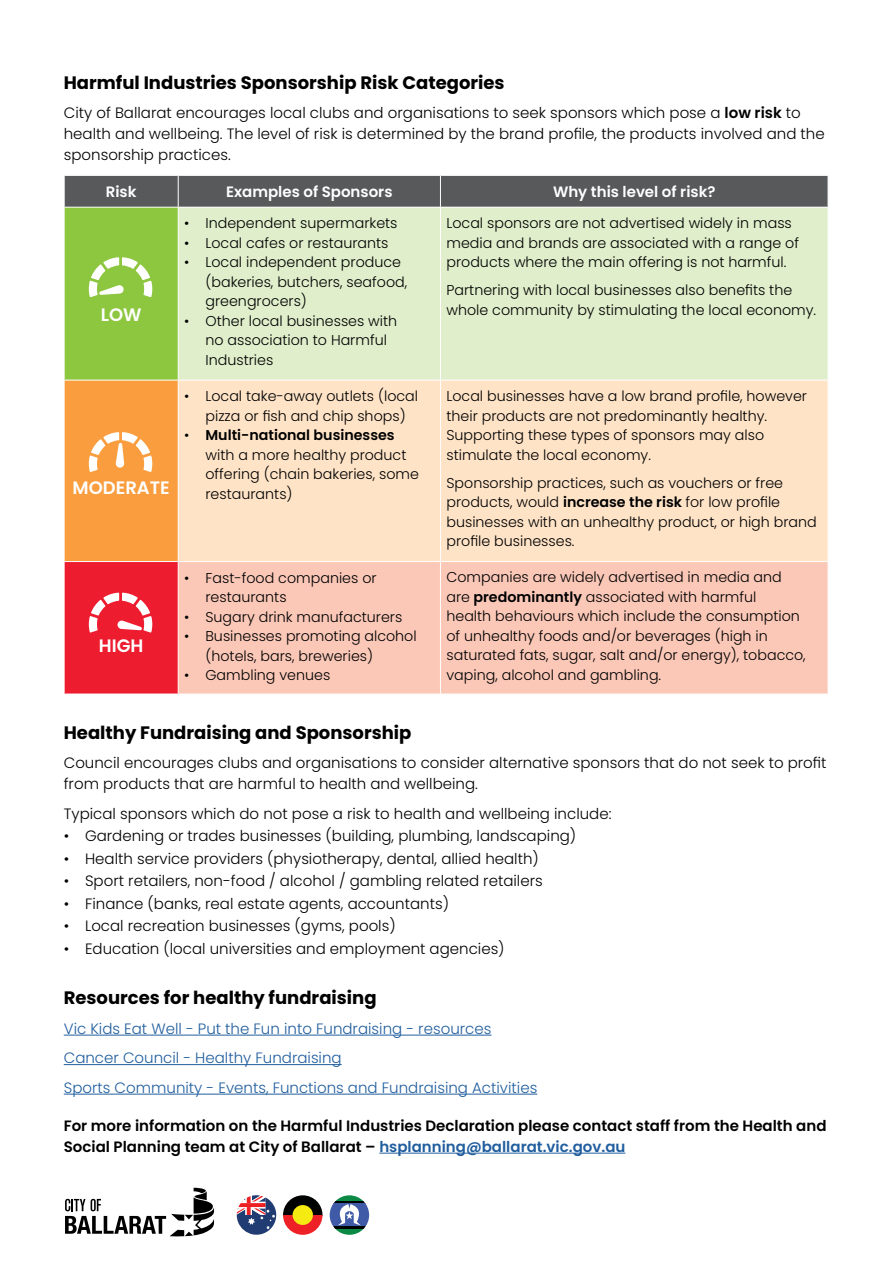
<style>
.page{position:relative;width:893px;height:1263px;background:#fff}
.page>*{position:absolute;margin:0;border:0;box-sizing:border-box;transform-origin:0 0}
.t1{font:700 18px "Poppins";color:#000}
.t2{font:600 18px "Poppins";color:#fff}
.t3{font:300 15px/21px "Poppins";color:#000}
.t4{font:600 15px/21px "Poppins";color:#000}
.t5{font:300 15px/29.5px "Poppins";color:#215e9e}
.t6{font:600 15px "Poppins";color:#fff}
.t7{font:300 14.25px/19.5px "Poppins";color:#000}
.s1{font-weight:600}
.s2{color:#215e9e}
</style>
<div class="page">
<svg style="left:65px;top:1188px;width:149px;height:48px"></svg>
<svg style="left:237px;top:1195px;width:39px;height:40px"></svg>
<svg style="left:283px;top:1195px;width:39px;height:20px"></svg>
<svg style="left:283px;top:1215px;width:39px;height:20px"></svg>
<div style="left:293px;top:1205px;width:20px;height:20px;background:#f5eb12;border-radius:50%"></div>
<svg style="left:334px;top:1228px;width:31px;height:7px"></svg>
<svg style="left:335px;top:1195px;width:28px;height:6px"></svg>
<hr style="left:330px;top:1201px;width:39px;height:3px;background:#000101">
<hr style="left:330px;top:1226px;width:39px;height:2px;background:#000101">
<div style="left:330px;top:1204px;width:39px;height:22px;background:#3f5aa7"></div>
<svg style="left:338px;top:1204px;width:22px;height:21px"></svg>
<hr style="left:64px;top:1035px;width:427px;height:1px;background:#215e9e">
<hr style="left:64px;top:1064px;width:278px;height:1px;background:#215e9e">
<hr style="left:64px;top:1094px;width:473px;height:1px;background:#215e9e">
<hr style="left:379px;top:1153px;width:246px;height:1px;background:#215e9e">
<div style="left:65px;top:176px;width:763px;height:31px;background:#58595b"></div>
<div style="left:64px;top:207px;width:114px;height:173px;background:#8dc63f"></div>
<div style="left:179px;top:208px;width:649px;height:172px;background:#e0eecb"></div>
<div style="left:64px;top:380px;width:114px;height:181px;background:#f99d3e"></div>
<div style="left:179px;top:381px;width:649px;height:180px;background:#fee3c7"></div>
<div style="left:64px;top:561px;width:114px;height:133px;background:#ed1c2f"></div>
<div style="left:179px;top:562px;width:649px;height:132px;background:#fbc8b8"></div>
<hr style="left:178px;top:176px;width:1px;height:31px;background:#fff">
<hr style="left:440px;top:176px;width:1px;height:31px;background:#fff">
<hr style="left:64px;top:207px;width:114px;height:1px;background:#fff">
<hr style="left:64px;top:208px;width:1px;height:172px;background:#fff">
<hr style="left:440px;top:208px;width:1px;height:172px;background:#fff">
<hr style="left:64px;top:380px;width:114px;height:1px;background:#fff">
<hr style="left:64px;top:380px;width:1px;height:181px;background:#fff">
<hr style="left:440px;top:380px;width:1px;height:181px;background:#fff">
<hr style="left:64px;top:561px;width:114px;height:1px;background:#fff">
<hr style="left:64px;top:562px;width:1px;height:132px;background:#fff">
<hr style="left:440px;top:562px;width:1px;height:132px;background:#fff">
<svg style="left:89px;top:257px;width:63px;height:40px"></svg>
<svg style="left:89px;top:432px;width:63px;height:40px"></svg>
<svg style="left:89px;top:593px;width:63px;height:40px"></svg>
<p class="t1" style="left:64px;top:72px;width:442px">Harmful Industries Sponsorship Risk Categories</p>
<p class="t3" style="left:64px;top:103px;width:762px">City of Ballarat encourages local clubs and organisations to seek sponsors which pose a <span class="s1">low risk</span> to health and wellbeing. The level of risk is determined by the brand profile, the products involved and the sponsorship practices.</p>
<p class="t6" style="left:106px;top:183px;width:32px">Risk</p>
<p class="t6" style="left:226px;top:183px;width:168px">Examples of Sponsors</p>
<p class="t6" style="left:553px;top:183px;width:164px">Why this level of risk?</p>
<p class="t2" style="left:101px;top:304px;width:42px">LOW</p>
<p class="t2" style="left:73px;top:477px;width:99px">MODERATE</p>
<p class="t7" style="left:184px;top:213px;width:215px">• Independent supermarkets</p>
<p class="t7" style="left:184px;top:233px;width:206px">• Local cafes or restaurants</p>
<p class="t7" style="left:205px;top:252px;width:203px;text-indent:-21px">• Local independent produce (bakeries, butchers, seafood, greengrocers)</p>
<p class="t7" style="left:205px;top:311px;width:193px;text-indent:-21px">• Other local businesses with no association to Harmful<br>Industries</p>
<p class="t7" style="left:205px;top:386px;width:214px;text-indent:-21px">• Local take-away outlets (local pizza or fish and chip shops)</p>
<p class="t7" style="left:205px;top:425px;width:215px;text-indent:-21px">• <span class="s1">Multi-national businesses </span>with a more healthy product offering (chain bakeries, some restaurants)</p>
<p class="t2" style="left:99px;top:635px;width:46px">HIGH</p>
<p class="t7" style="left:205px;top:568px;width:173px;text-indent:-21px">• Fast-food companies or restaurants</p>
<p class="t7" style="left:184px;top:607px;width:220px">• Sugary drink manufacturers</p>
<p class="t7" style="left:205px;top:626px;width:213px;text-indent:-21px">• Businesses promoting alcohol (hotels, bars, breweries)</p>
<p class="t7" style="left:184px;top:665px;width:148px">• Gambling venues</p>
<p class="t7" style="left:446px;top:213px;width:354px">Local sponsors are not advertised widely in mass media and brands are associated with a range of products where the main offering is not harmful.</p>
<p class="t7" style="left:446px;top:280px;width:371px">Partnering with local businesses also benefits the whole community by stimulating the local economy.</p>
<p class="t7" style="left:446px;top:386px;width:362px">Local businesses have a low brand profile, however their products are not predominantly healthy.<br>Supporting these types of sponsors may also stimulate the local economy.</p>
<p class="t7" style="left:446px;top:473px;width:372px">Sponsorship practices, such as vouchers or free products, would <span class="s1">increase the risk</span> for low profile businesses with an unhealthy product, or high brand profile businesses.</p>
<p class="t7" style="left:446px;top:568px;width:361px">Companies are widely advertised in media and are <span class="s1">predominantly</span> associated with harmful<br>health behaviours which include the consumption of unhealthy foods and/or beverages (high in saturated fats, sugar, salt and/or energy), tobacco, vaping, alcohol and gambling.</p>
<p class="t1" style="left:64px;top:722px;width:349px">Healthy Fundraising and Sponsorship</p>
<p class="t3" style="left:64px;top:753px;width:764px">Council encourages clubs and organisations to consider alternative sponsors that do not seek to profit from products that are harmful to health and wellbeing.</p>
<p class="t3" style="left:64px;top:803px;width:549px">Typical sponsors which do not pose a risk to health and wellbeing include:</p>
<p class="t3" style="left:64px;top:826px;width:514px">• Gardening or trades businesses (building, plumbing, landscaping)</p>
<p class="t3" style="left:64px;top:848px;width:477px">• Health service providers (physiotherapy, dental, allied health)</p>
<p class="t3" style="left:64px;top:871px;width:480px">• Sport retailers, non-food / alcohol / gambling related retailers</p>
<p class="t3" style="left:64px;top:893px;width:387px">• Finance (banks, real estate agents, accountants)</p>
<p class="t3" style="left:64px;top:916px;width:333px">• Local recreation businesses (gyms, pools)</p>
<p class="t3" style="left:64px;top:938px;width:442px">• Education (local universities and employment agencies)</p>
<p class="t1" style="left:64px;top:988px;width:314px">Resources for healthy fundraising</p>
<p class="t5" style="left:64px;top:1014px;width:475px">Vic Kids Eat Well - Put the Fun into Fundraising - resources<br>Cancer Council - Healthy Fundraising<br>Sports Community - Events, Functions and Fundraising Activities</p>
<p class="t4" style="left:64px;top:1115px;width:764px">For more information on the Harmful Industries Declaration please contact staff from the Health and<br>Social Planning team at City of Ballarat – <span class="s2">hsplanning@ballarat.vic.gov.au</span></p>
</div>
